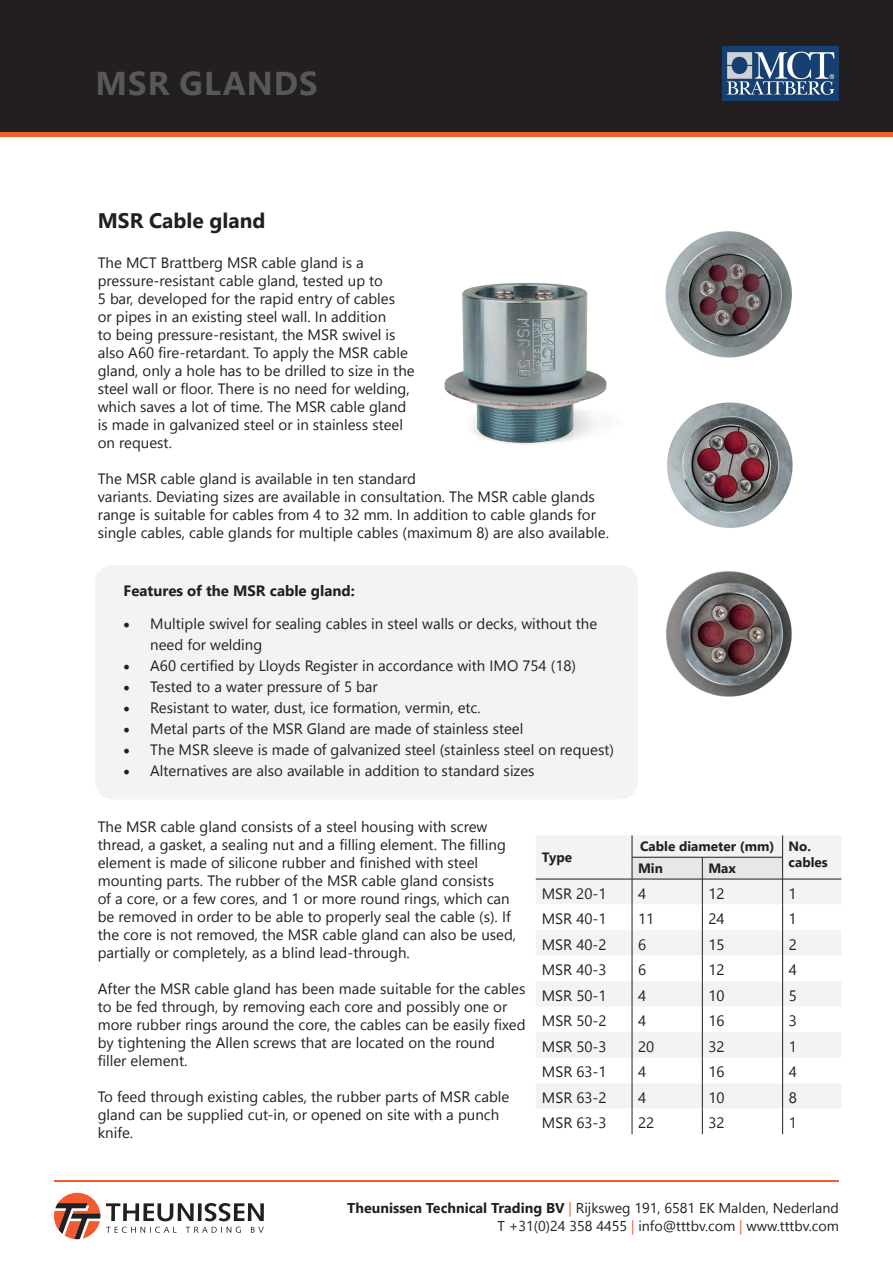
<style>
.page{position:relative;width:893px;height:1263px;background:#fff}
.page>*{position:absolute;margin:0;border:0;box-sizing:border-box;transform-origin:0 0}
.t1{font:700 33px "Segoe UI";letter-spacing:.03em;color:#57585a}
.t2{font:700 21px "Leelawadee UI";color:#231f20}
.t3{font:15px/18px "Leelawadee UI";color:#231f20}
.t4{font:700 15px "Leelawadee UI";color:#231f20}
.t5{font:14.25px/17.1px "Leelawadee UI";color:#231f20;text-align:right}
.t6{font:700 13.5px/21.9px "Leelawadee UI";color:#231f20}
.s1{font-family:"Minion Pro";font-size:18px}
.s2{font-weight:700}
.s3{color:#f05d2f}
</style>
<div class="page">
<div style="left:0;top:0;width:893px;height:133px;background:#231f20"></div>
<hr style="left:0;top:133px;width:893px;height:4px;background:#f05d2f">
<img style="left:723px;top:47px;width:116px;height:54px">
<hr style="left:54px;top:1180px;width:785px;height:1px;background:#f05d2f">
<svg style="left:54px;top:1193px;width:46px;height:46px"></svg>
<svg style="left:106px;top:1203px;width:158px;height:30px"></svg>
<div style="left:95px;top:565px;width:543px;height:234px;background:#f2f3f4;border-radius:18px"></div>
<img style="left:666px;top:571px;width:126px;height:126px">
<img style="left:444px;top:282px;width:163px;height:163px">
<img style="left:665px;top:231px;width:127px;height:127px">
<img style="left:667px;top:402px;width:126px;height:126px">
<svg style="left:536px;top:835px;width:305px;height:299px"></svg>
<h1 class="t1" style="left:96px;top:52px;width:223px">MSR GLANDS</h1>
<h2 class="t2" style="left:98px;top:205px;width:169px">MSR Cable gland</h2>
<p class="t3" style="left:98px;top:252px;width:318px">The MCT Brattberg MSR cable gland is a pressure-resistant cable gland, tested up to<br>5 bar, developed for the rapid entry of cables<br>or pipes in an existing steel wall. In addition<br>to being pressure-resistant, the MSR swivel is also A60 fire-retardant. To apply the MSR cable gland, only a hole has to be drilled to size in the steel wall or floor. There is no need for welding, which saves a lot of time. The MSR cable gland is made in galvanized steel or in stainless steel on request.</p>
<p class="t3" style="left:98px;top:468px;width:513px">The MSR cable gland is available in ten standard<br>variants. Deviating sizes are available in consultation. The MSR cable glands range is suitable for cables from 4 to 32 mm. In addition to cable glands for single cables, cable glands for multiple cables (maximum 8) are also available.</p>
<p class="t4" style="left:124px;top:580px;width:233px">Features of the MSR cable gland:</p>
<p class="t3" style="left:150px;top:612px;width:448px;line-height:21px;text-indent:-27px"><span class="s1">•</span> Multiple swivel for sealing cables in steel walls or decks, without the need for welding</p>
<p class="t3" style="left:123px;top:655px;width:454px"><span class="s1">•</span> A60 certified by Lloyds Register in accordance with IMO 754 (18)</p>
<p class="t3" style="left:123px;top:676px;width:256px"><span class="s1">•</span> Tested to a water pressure of 5 bar</p>
<p class="t3" style="left:123px;top:697px;width:359px"><span class="s1">•</span> Resistant to water, dust, ice formation, vermin, etc.</p>
<p class="t3" style="left:123px;top:718px;width:402px"><span class="s1">•</span> Metal parts of the MSR Gland are made of stainless steel</p>
<p class="t3" style="left:123px;top:739px;width:492px"><span class="s1">•</span> The MSR sleeve is made of galvanized steel (stainless steel on request)</p>
<p class="t3" style="left:123px;top:760px;width:413px"><span class="s1">•</span> Alternatives are also available in addition to standard sizes</p>
<p class="t3" style="left:98px;top:817px;width:420px">The MSR cable gland consists of a steel housing with screw thread, a gasket, a sealing nut and a filling element. The filling element is made of silicone rubber and finished with steel mounting parts. The rubber of the MSR cable gland consists<br>of a core, or a few cores, and 1 or more round rings, which can be removed in order to be able to properly seal the cable (s). If the core is not removed, the MSR cable gland can also be used, partially or completely, as a blind lead-through.</p>
<p class="t3" style="left:98px;top:979px;width:429px">After the MSR cable gland has been made suitable for the cables to be fed through, by removing each core and possibly one or more rubber rings around the core, the cables can be easily fixed by tightening the Allen screws that are located on the round filler element.</p>
<p class="t3" style="left:98px;top:1087px;width:413px">To feed through existing cables, the rubber parts of MSR cable gland can be supplied cut-in, or opened on site with a punch knife.</p>
<p class="t6" style="left:542px;top:845px;width:32px">Type</p>
<p class="t6" style="left:638px;top:835px;width:175px">Cable diameter (mm) No.<br>Min</p>
<p class="t6" style="left:789px;top:851px;width:41px">cables</p>
<p class="t6" style="left:708px;top:856px;width:29px">Max</p>
<p class="t3" style="left:542px;top:883px;width:66px">MSR 20-1</p>
<p class="t3" style="left:638px;top:883px;width:10px">4</p>
<p class="t3" style="left:708px;top:883px;width:18px">12</p>
<p class="t3" style="left:789px;top:883px;width:10px">1</p>
<p class="t3" style="left:542px;top:909px;width:66px">MSR 40-1</p>
<p class="t3" style="left:638px;top:909px;width:18px">11</p>
<p class="t3" style="left:708px;top:909px;width:18px">24</p>
<p class="t3" style="left:789px;top:909px;width:10px">1</p>
<p class="t3" style="left:542px;top:934px;width:66px">MSR 40-2</p>
<p class="t3" style="left:638px;top:934px;width:10px">6</p>
<p class="t3" style="left:708px;top:934px;width:18px">15</p>
<p class="t3" style="left:789px;top:934px;width:10px">2</p>
<p class="t3" style="left:542px;top:960px;width:66px">MSR 40-3</p>
<p class="t3" style="left:638px;top:960px;width:10px">6</p>
<p class="t3" style="left:708px;top:960px;width:18px">12</p>
<p class="t3" style="left:789px;top:960px;width:10px">4</p>
<p class="t3" style="left:542px;top:985px;width:66px">MSR 50-1</p>
<p class="t3" style="left:638px;top:985px;width:10px">4</p>
<p class="t3" style="left:708px;top:985px;width:18px">10</p>
<p class="t3" style="left:789px;top:985px;width:10px">5</p>
<p class="t3" style="left:542px;top:1011px;width:66px">MSR 50-2</p>
<p class="t3" style="left:638px;top:1011px;width:10px">4</p>
<p class="t3" style="left:708px;top:1011px;width:18px">16</p>
<p class="t3" style="left:789px;top:1011px;width:10px">3</p>
<p class="t3" style="left:542px;top:1036px;width:66px">MSR 50-3</p>
<p class="t3" style="left:638px;top:1036px;width:18px">20</p>
<p class="t3" style="left:708px;top:1036px;width:18px">32</p>
<p class="t3" style="left:789px;top:1036px;width:10px">1</p>
<p class="t3" style="left:542px;top:1062px;width:66px">MSR 63-1</p>
<p class="t3" style="left:638px;top:1062px;width:10px">4</p>
<p class="t3" style="left:708px;top:1062px;width:18px">16</p>
<p class="t3" style="left:789px;top:1062px;width:10px">4</p>
<p class="t3" style="left:542px;top:1087px;width:66px">MSR 63-2</p>
<p class="t3" style="left:638px;top:1087px;width:10px">4</p>
<p class="t3" style="left:708px;top:1087px;width:18px">10</p>
<p class="t3" style="left:789px;top:1087px;width:10px">8</p>
<p class="t3" style="left:542px;top:1113px;width:66px">MSR 63-3</p>
<p class="t3" style="left:638px;top:1113px;width:18px">22</p>
<p class="t3" style="left:708px;top:1113px;width:18px">32</p>
<p class="t3" style="left:789px;top:1113px;width:10px">1</p>
<p class="t5" style="left:347px;top:1199px;width:493px"><span class="s2">Theunissen Technical Trading BV</span> <span class="s3">|</span> Rijksweg 191, 6581 EK Malden, Nederland<br>T +31(0)24 358 4455 <span class="s3">|</span> info@tttbv.com <span class="s3">|</span> www.tttbv.com</p>
</div>
